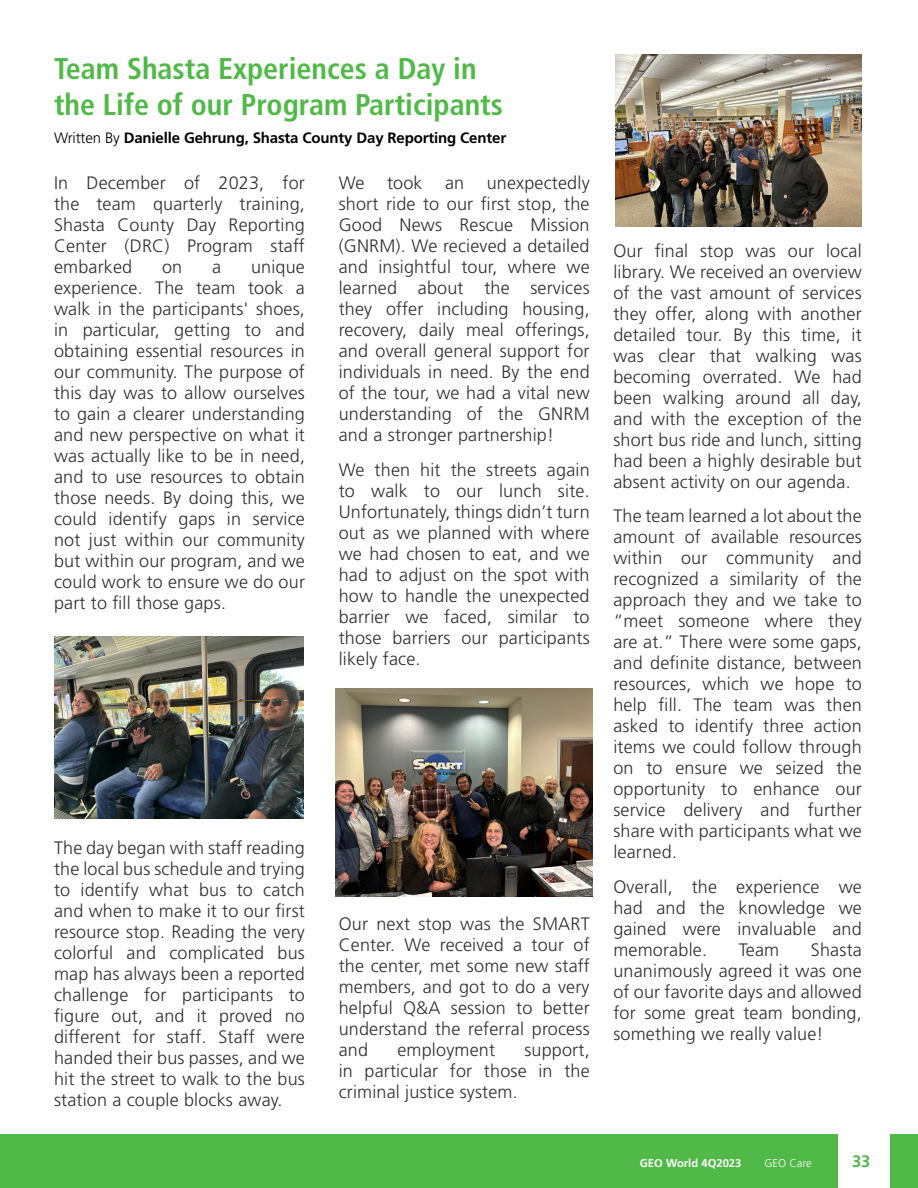
<style>
.page{position:relative;width:918px;height:1188px;background:#fff}
.page>*{position:absolute;margin:0;border:0;box-sizing:border-box;transform-origin:0 0}
.t1{font:700 condensed 30px/36px "Frutiger LT Std";color:#51b948}
._2nd_paragraph_style{font:300 18px/21px "Frutiger LT Std";letter-spacing:.01em;color:#312f30;text-align:justify}
.t2{font:700 16.5px "Frutiger LT Std";color:#51b948}
.t3{font:700 15px "Frutiger LT Std";letter-spacing:-.01em;color:#000}
.t4{font:700 11.25px "Frutiger LT Std";color:#fff}
.t5{font:300 11.25px "Frutiger LT Std";color:#fff}
.s1{font-weight:300}
</style>
<div class="page">
<div style="left:0;top:1134px;width:918px;height:54px;background:#51b948"></div>
<div style="left:838px;top:1134px;width:52px;height:54px;background:#fff"></div>
<img style="left:55px;top:636px;width:248px;height:182px">
<img style="left:616px;top:54px;width:246px;height:173px">
<img style="left:336px;top:688px;width:257px;height:209px">
<p class="t1" style="left:54px;top:50px;width:451px">Team Shasta Experiences a Day in the Life of our Program Participants</p>
<p class="t3" style="left:54px;top:129px;width:454px"><span class="s1">Written By</span> Danielle Gehrung, Shasta County Day Reporting Center</p>
<p class="_2nd_paragraph_style" style="left:54px;top:173px;width:252px">In December of 2023, for the team quarterly training, Shasta County Day Reporting Center (DRC) Program staff embarked</p>
<p class="_2nd_paragraph_style" style="left:54px;top:257px;width:253px;text-indent:197px">unique experience. The team took a walk in the participants' shoes, in particular, getting to and obtaining essential resources in our community. The purpose of this day was to allow ourselves to gain a clearer understanding and new perspective on what it was actually like to be in need, and to use resources to obtain those needs. By doing this, we could identify gaps in service not just within our community but within our program, and we could work to ensure we do our part to fill those gaps.</p>
<p class="_2nd_paragraph_style" style="left:162px;top:257px;width:22px">on</p>
<p class="_2nd_paragraph_style" style="left:212px;top:257px;width:10px">a</p>
<p class="_2nd_paragraph_style" style="left:339px;top:173px;width:252px">We took an unexpectedly short ride to our first stop, the Good News Rescue Mission (GNRM). We recieved a detailed and insightful tour, where we learned about the services they offer including housing, recovery, daily meal offerings, and overall general support for individuals in need. By the end of the tour, we had a vital new understanding of the GNRM and a stronger partnership!</p>
<p class="_2nd_paragraph_style" style="left:339px;top:459px;width:253px">We then hit the streets again to walk to our lunch site.<br>Unfortunately, things didn’t turn out as we planned with where we had chosen to eat, and we had to adjust on the spot with how to handle the unexpected barrier we faced, similar to those barriers our participants likely face.</p>
<p class="_2nd_paragraph_style" style="left:54px;top:837px;width:252px">The day began with staff reading the local bus schedule and trying to identify what bus to catch and when to make it to our first resource stop. Reading the very colorful and complicated bus map has always been a reported challenge for participants to figure out, and it proved no different for staff. Staff were handed their bus passes, and we hit the street to walk to the bus station a couple blocks away.</p>
<p class="_2nd_paragraph_style" style="left:339px;top:914px;width:252px">Our next stop was the SMART Center. We received a tour of the center, met some new staff members, and got to do a very helpful Q&amp;A session to better understand the referral process and</p>
<p class="_2nd_paragraph_style" style="left:397px;top:1040px;width:99px">employment</p>
<p class="_2nd_paragraph_style" style="left:339px;top:1040px;width:252px;text-indent:186px">support, in particular for those in the criminal justice system.</p>
<p class="_2nd_paragraph_style" style="left:613px;top:240px;width:250px">Our final stop was our local library. We received an overview of the vast amount of services they offer, along with another detailed tour. By this time, it was clear that walking was becoming overrated. We had been walking around all day, and with the exception of the short bus ride and lunch, sitting had been a highly desirable but absent activity on our agenda.</p>
<p class="_2nd_paragraph_style" style="left:613px;top:506px;width:250px">The team learned a lot about the amount of available resources within our community and recognized a similarity of the approach they and we take to “meet someone where they are at.” There were some gaps, and definite distance, between resources, which we hope to help fill. The team was then asked to identify three action items we could follow through on to ensure we seized the opportunity to enhance our service delivery and further share with participants what we learned.</p>
<p class="_2nd_paragraph_style" style="left:613px;top:876px;width:250px">Overall, the experience we had and the knowledge we gained were invaluable and memorable.</p>
<p class="_2nd_paragraph_style" style="left:613px;top:939px;width:250px;text-indent:197px">Shasta unanimously agreed it was one of our favorite days and allowed for some great team bonding, something we really value!</p>
<p class="_2nd_paragraph_style" style="left:739px;top:939px;width:42px">Team</p>
<p class="t4" style="left:640px;top:1157px;width:103px">GEO World 4Q2023</p>
<p class="t5" style="left:764px;top:1157px;width:49px">GEO Care</p>
<p class="t2" style="left:852px;top:1152px;width:20px">33</p>
</div>
